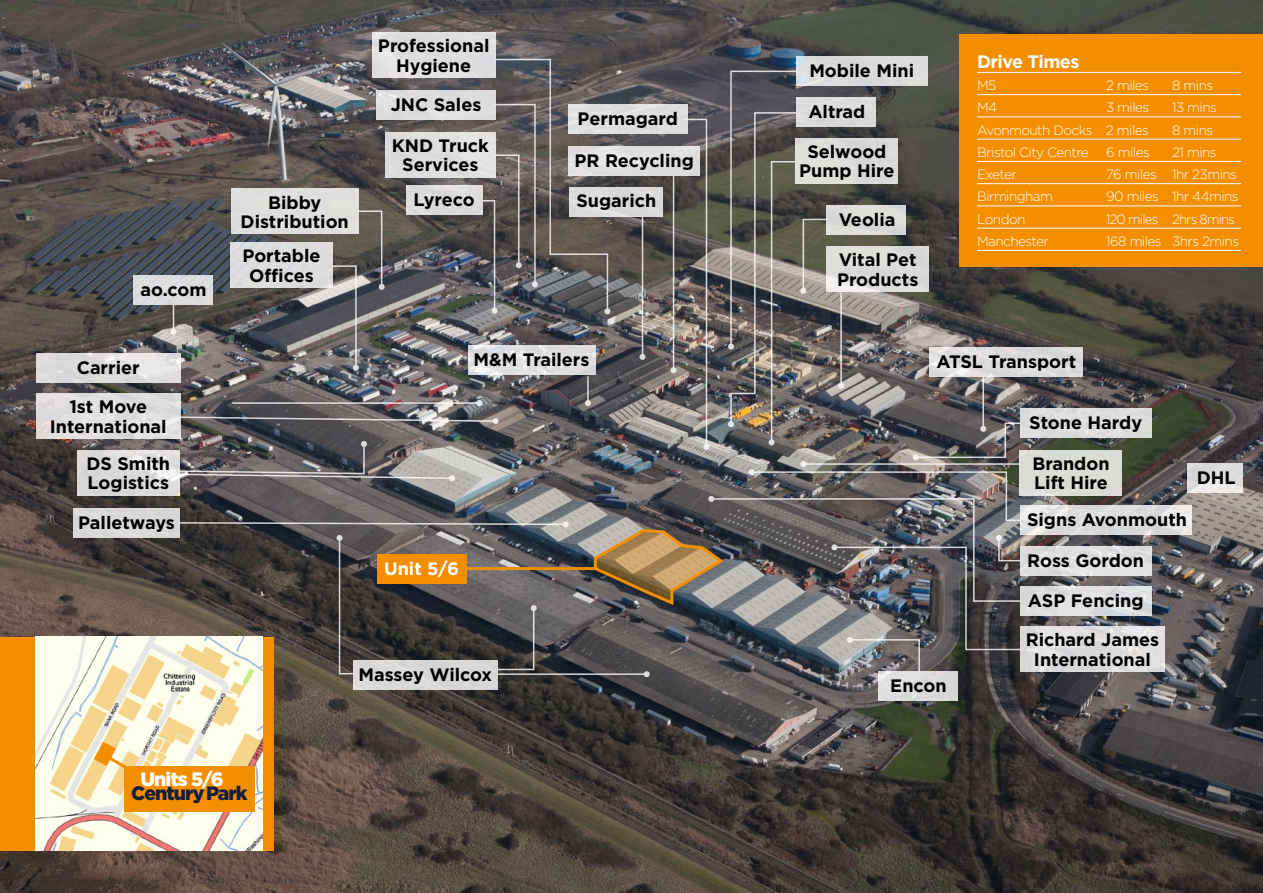
<style>
.page{position:relative;width:1263px;height:893px;background:#fff}
.page>*{position:absolute;margin:0;border:0;box-sizing:border-box;transform-origin:0 0}
.t1{font:900 19.35px/14.9px "Gotham";letter-spacing:-.05em;color:#fff}
.t2{font:700 18px/19.5px "Gotham";color:#000;text-align:center}
.t3{font:700 18px "Gotham";letter-spacing:-.03em;color:#fff}
.t4{font:300 13.5px "Gotham";letter-spacing:-.04em;color:#fff}
.t5{font:300 13.5px "Gotham";letter-spacing:-.06em;color:#fff}
.s1{color:#151e3b}
.s2{color:#191f3b}
</style>
<div class="page">
<img style="left:0;top:0;width:1263px;height:893px">
<div style="left:0;top:637px;width:273px;height:213px;background:#f28e00"></div>
<div style="left:959px;top:34px;width:304px;height:232px;background:#f28e00"></div>
<div style="left:36px;top:393px;width:144px;height:46px;background:#e0dede"></div>
<div style="left:353px;top:660px;width:144px;height:30px;background:#d9d8d7"></div>
<div style="left:878px;top:671px;width:80px;height:30px;background:#dadada"></div>
<div style="left:133px;top:275px;width:80px;height:30px;background:#dbdde0"></div>
<svg style="left:77px;top:450px;width:93px;height:45px;background:#dcdbdb"></svg>
<svg style="left:1022px;top:586px;width:129px;height:30px;background:#dededf"></svg>
<div style="left:1188px;top:463px;width:55px;height:30px;background:linear-gradient(to bottom,#d5d5d5,#ebe9e9)"></div>
<div style="left:930px;top:347px;width:153px;height:29px;background:#dad9da"></div>
<svg style="left:1022px;top:546px;width:129px;height:29px;background:#dfdede"></svg>
<div style="left:1020px;top:408px;width:131px;height:30px;background:#dcdcdc"></div>
<div style="left:372px;top:33px;width:123px;height:45px;background:#deddde"></div>
<div style="left:796px;top:56px;width:132px;height:30px;background:#dbdcdb"></div>
<div style="left:1020px;top:450px;width:102px;height:45px;background:#d9dcd7"></div>
<svg style="left:1022px;top:626px;width:143px;height:46px;background:#dedddd"></svg>
<div style="left:73px;top:509px;width:107px;height:29px;background:#d9d8d8"></div>
<div style="left:36px;top:353px;width:144px;height:30px;background:linear-gradient(to right,#d8d7d7,#e7e5e5)"></div>
<svg style="left:1022px;top:505px;width:170px;height:30px;background:#dfdfdf"></svg>
<img style="left:36px;top:637px;width:227px;height:213px">
<div style="left:124px;top:766px;width:131px;height:46px;background:#f28e00"></div>
<svg style="left:94px;top:742px;width:41px;height:32px"></svg>
<hr style="left:977px;top:72px;width:264px;height:1px;background:#fff">
<hr style="left:977px;top:94px;width:264px;height:1px;background:#fff">
<hr style="left:977px;top:117px;width:264px;height:1px;background:#fff">
<hr style="left:977px;top:139px;width:264px;height:1px;background:#fff">
<hr style="left:977px;top:161px;width:264px;height:1px;background:#fff">
<hr style="left:977px;top:183px;width:264px;height:1px;background:#fff">
<hr style="left:977px;top:206px;width:264px;height:1px;background:#fff">
<hr style="left:977px;top:228px;width:264px;height:1px;background:#fff">
<hr style="left:977px;top:250px;width:264px;height:1px;background:#fff">
<img style="left:170px;top:58px;width:852px;height:619px">
<p class="t2" style="left:140px;top:280px;width:68px">ao.com</p>
<p class="t2" style="left:77px;top:358px;width:64px">Carrier</p>
<p class="t2" style="left:50px;top:397px;width:118px">1st Move<br>International</p>
<p class="t2" style="left:87px;top:453px;width:85px;text-align:left">DS Smith<br>Logistics</p>
<p class="t2" style="left:78px;top:513px;width:98px">Palletways</p>
<p class="t2" style="left:241px;top:192px;width:110px">Bibby<br>Distribution</p>
<p class="t2" style="left:242px;top:246px;width:80px">Portable<br>Offices</p>
<p class="t2" style="left:378px;top:36px;width:113px">Professional<br>Hygiene</p>
<p class="t2" style="left:391px;top:94px;width:92px">JNC Sales</p>
<p class="t2" style="left:392px;top:135px;width:99px">KND Truck<br>Services</p>
<p class="t2" style="left:414px;top:190px;width:63px">Lyreco</p>
<p class="t2" style="left:577px;top:109px;width:102px">Permagard</p>
<p class="t2" style="left:574px;top:151px;width:121px">PR Recycling</p>
<p class="t2" style="left:576px;top:191px;width:81px">Sugarich</p>
<p class="t2" style="left:474px;top:350px;width:117px">M&amp;M Trailers</p>
<p class="t3" style="left:384px;top:557px;width:76px">Unit 5/6</p>
<p class="t1" style="left:131px;top:771px;width:118px;text-indent:9px">Units 5/6<br><span class="s1">Cent</span><span class="s2">ury</span> <span class="s1">Park</span></p>
<p class="t2" style="left:358px;top:664px;width:135px">Massey Wilcox</p>
<p class="t2" style="left:809px;top:61px;width:106px">Mobile Mini</p>
<p class="t2" style="left:808px;top:102px;width:59px">Altrad</p>
<p class="t2" style="left:799px;top:142px;width:97px">Selwood<br>Pump Hire</p>
<p class="t2" style="left:839px;top:210px;width:58px">Veolia</p>
<p class="t2" style="left:837px;top:250px;width:83px;text-align:left">Vital Pet<br>Products</p>
<p class="t3" style="left:977px;top:49px;width:104px">Drive Times</p>
<p class="t4" style="left:977px;top:77px;width:21px">M5</p>
<p class="t4" style="left:1106px;top:77px;width:44px">2 miles</p>
<p class="t4" style="left:1172px;top:77px;width:43px">8 mins</p>
<p class="t4" style="left:977px;top:99px;width:22px">M4</p>
<p class="t4" style="left:1106px;top:99px;width:45px">3 miles</p>
<p class="t4" style="left:1172px;top:99px;width:46px">13 mins</p>
<p class="t4" style="left:977px;top:121px;width:173px">Avonmouth Docks 2 miles</p>
<p class="t4" style="left:1172px;top:121px;width:43px">8 mins</p>
<p class="t4" style="left:977px;top:143px;width:113px">Bristol City Centre</p>
<p class="t4" style="left:1106px;top:143px;width:45px">6 miles</p>
<p class="t4" style="left:1172px;top:143px;width:46px">21 mins</p>
<p class="t4" style="left:977px;top:166px;width:41px">Exeter</p>
<p class="t4" style="left:1106px;top:166px;width:132px">76 miles 1hr 23mins</p>
<p class="t4" style="left:977px;top:188px;width:77px">Birmingham</p>
<p class="t4" style="left:1106px;top:188px;width:134px">90 miles 1hr 44mins</p>
<p class="t4" style="left:977px;top:210px;width:50px">London</p>
<p class="t5" style="left:1106px;top:210px;width:130px">120 miles 2hrs 8mins</p>
<p class="t4" style="left:977px;top:232px;width:73px">Manchester</p>
<p class="t4" style="left:1106px;top:232px;width:134px">168 miles 3hrs 2mins</p>
<p class="t2" style="left:936px;top:351px;width:141px">ATSL Transport</p>
<p class="t2" style="left:1029px;top:413px;width:114px">Stone Hardy</p>
<p class="t2" style="left:1032px;top:453px;width:79px;text-align:left">Brandon<br>Lift Hire</p>
<p class="t2" style="left:1027px;top:510px;width:162px">Signs Avonmouth</p>
<p class="t2" style="left:1027px;top:550px;width:118px">Ross Gordon</p>
<p class="t2" style="left:1028px;top:591px;width:117px">ASP Fencing</p>
<p class="t2" style="left:1026px;top:630px;width:135px">Richard James<br>International</p>
<p class="t2" style="left:1197px;top:468px;width:40px">DHL</p>
<p class="t2" style="left:890px;top:676px;width:58px">Encon</p>
</div>
